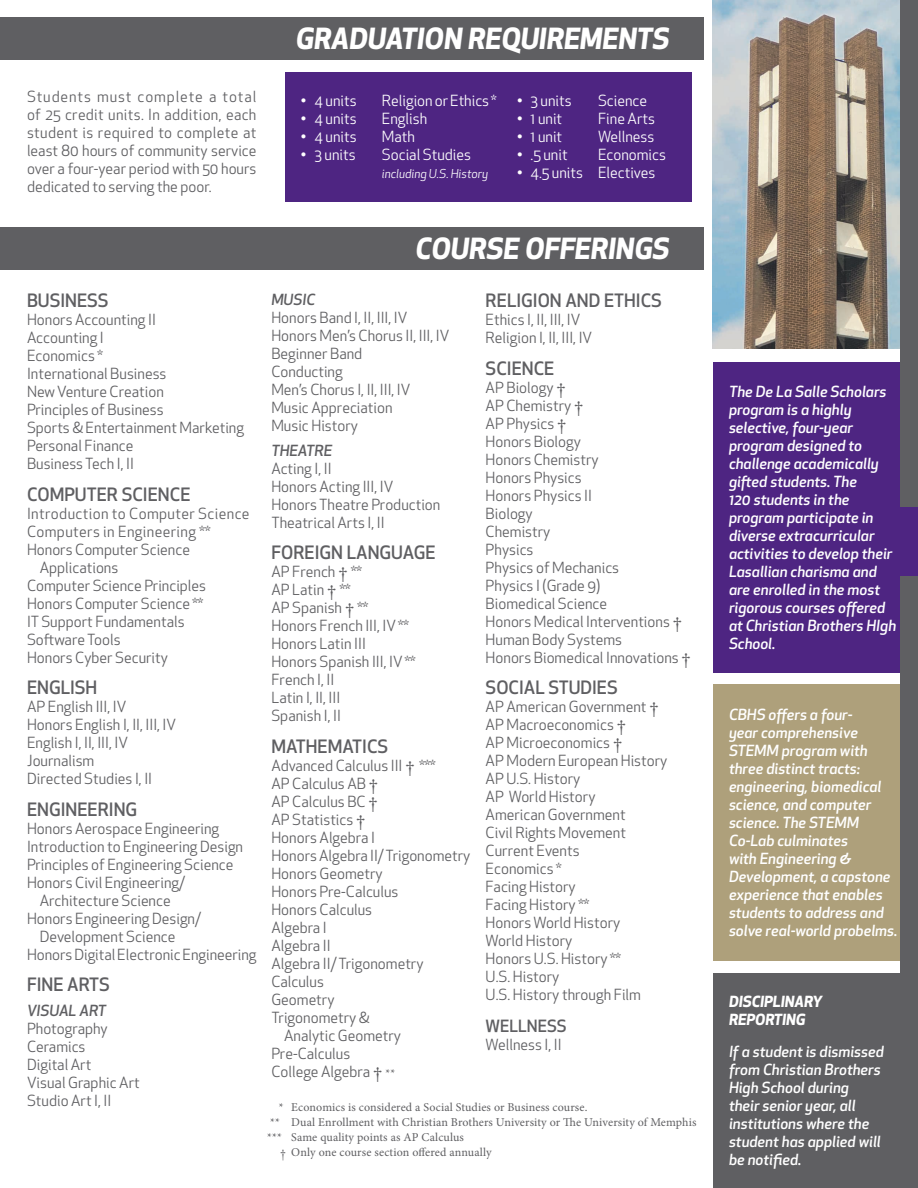
<style>
.page{position:relative;width:918px;height:1188px;background:#fff}
.page>*{position:absolute;margin:0;border:0;box-sizing:border-box;transform-origin:0 0}
.t1{font:italic 700 28.5px "Apex New";color:#fff}
.t2{font:500 18px "Apex New";color:#5f5f62}
.t3{font:500 16.5px "Apex New";color:#5f5f62}
.t4{font:15px/18px "Apex New";color:#5f5f62}
.t5{font:italic 500 15px/18px "Apex New";color:#fff}
.t6{font:15px "Apex New";color:#fff}
.t7{font:15px "Apex New";letter-spacing:.025em;color:#5f5f62}
.t8{font:italic 500 15px "Apex New";color:#5f5f62}
.t9{font:italic 700 15px/18px "Apex New";color:#fff}
.t10{font:12px "Minion Pro";letter-spacing:.01em;color:#5f5f62}
.t11{font:italic 12px "Apex New";color:#fff}
.s1{font-family:"Minion Pro";font-size:20.25px}
.s2{font-family:"Minion Pro";font-size:12px}
.s3{font-size:15px}
</style>
<div class="page">
<div style="left:285px;top:73px;width:406px;height:129px;background:#4e2582"></div>
<div style="left:0;top:17px;width:704px;height:42px;background:#5f5f62"></div>
<div style="left:0;top:227px;width:704px;height:42px;background:#5f5f62"></div>
<div style="left:713px;top:362px;width:205px;height:310px;background:#4e2582"></div>
<div style="left:713px;top:684px;width:205px;height:277px;background:#aea07b"></div>
<div style="left:713px;top:973px;width:205px;height:215px;background:#5f5f62"></div>
<img style="left:713px;top:0;width:187px;height:349px">
<div style="left:900px;top:0;width:18px;height:1188px;background:#5f5f62"></div>
<div style="left:900px;top:507px;width:18px;height:69px;background:#4e2582"></div>
<p class="t4" style="left:27px;top:87px;width:231px;text-align:justify">Students must complete a total of 25 credit units. In addition, each student is required to complete at least 80 hours of community service over a four-year period with 50 hours dedicated to serving the poor.</p>
<h1 class="t1" style="left:296px;top:18px;width:375px">GRADUATION REQUIREMENTS</h1>
<p class="t6" style="left:301px;top:91px;width:57px">• 4 units</p>
<p class="t6" style="left:382px;top:91px;width:116px">Religion or Ethics *</p>
<p class="t6" style="left:301px;top:109px;width:57px">• 4 units</p>
<p class="t6" style="left:382px;top:109px;width:47px">English</p>
<p class="t6" style="left:301px;top:127px;width:57px">• 4 units</p>
<p class="t6" style="left:382px;top:127px;width:35px">Math</p>
<p class="t6" style="left:301px;top:145px;width:56px">• 3 units</p>
<p class="t6" style="left:382px;top:145px;width:91px">Social Studies</p>
<p class="t11" style="left:382px;top:166px;width:108px">including U.S. History</p>
<p class="t6" style="left:517px;top:91px;width:56px">• 3 units</p>
<p class="t6" style="left:598px;top:91px;width:51px">Science</p>
<p class="t6" style="left:517px;top:109px;width:47px">• 1 unit</p>
<p class="t6" style="left:598px;top:109px;width:58px">Fine Arts</p>
<p class="t6" style="left:517px;top:127px;width:47px">• 1 unit</p>
<p class="t6" style="left:598px;top:127px;width:58px">Wellness</p>
<p class="t6" style="left:517px;top:145px;width:52px">• .5 unit</p>
<p class="t6" style="left:598px;top:145px;width:70px">Economics</p>
<p class="t6" style="left:517px;top:163px;width:140px">• 4.5 units Electives</p>
<h1 class="t1" style="left:416px;top:228px;width:256px">COURSE OFFERINGS</h1>
<p class="t2" style="left:27px;top:289px;width:83px">BUSINESS</p>
<p class="t4" style="left:27px;top:311px;width:219px">Honors Accounting II<br>Accounting I<br>Economics *<br>International Business<br>New Venture Creation<br>Principles of Business<br>Sports &amp; Entertainment Marketing<br>Personal Finance<br>Business Tech I, II</p>
<p class="t2" style="left:27px;top:482px;width:165px">COMPUTER SCIENCE</p>
<p class="t7" style="left:27px;top:504px;width:224px">Introduction to Computer Science</p>
<p class="t7" style="left:27px;top:522px;width:185px">Computers in Engineering **</p>
<p class="t4" style="left:27px;top:540px;width:164px">Honors Computer Science</p>
<p class="t4" style="left:40px;top:558px;width:80px">Applications</p>
<p class="t4" style="left:27px;top:576px;width:181px">Computer Science Principles</p>
<p class="t4" style="left:27px;top:594px;width:178px">Honors Computer Science **</p>
<p class="t4" style="left:27px;top:612px;width:159px">IT Support Fundamentals</p>
<p class="t4" style="left:27px;top:630px;width:95px">Software Tools</p>
<p class="t4" style="left:27px;top:648px;width:143px">Honors Cyber Security</p>
<p class="t2" style="left:27px;top:676px;width:72px">ENGLISH</p>
<p class="t4" style="left:27px;top:698px;width:151px">AP English III, IV<br>Honors English I, II, III, IV<br>English I, II, III, IV<br>Journalism<br>Directed Studies I, II</p>
<p class="t2" style="left:27px;top:797px;width:112px">ENGINEERING</p>
<p class="t4" style="left:27px;top:819px;width:194px">Honors Aerospace Engineering</p>
<p class="t4" style="left:27px;top:837px;width:218px">Introduction to Engineering Design</p>
<p class="t4" style="left:27px;top:855px;width:208px">Principles of Engineering Science</p>
<p class="t4" style="left:27px;top:873px;width:160px">Honors Civil Engineering/</p>
<p class="t4" style="left:40px;top:891px;width:132px">Architecture Science</p>
<p class="t4" style="left:27px;top:909px;width:176px">Honors Engineering Design/</p>
<p class="t4" style="left:40px;top:927px;width:137px">Development Science</p>
<p class="t4" style="left:27px;top:945px;width:231px">Honors Digital Electronic Engineering</p>
<p class="t2" style="left:27px;top:973px;width:84px">FINE ARTS</p>
<p class="t8" style="left:27px;top:1001px;width:81px">VISUAL ART</p>
<p class="t4" style="left:27px;top:1020px;width:114px">Photography<br>Ceramics<br>Digital Art<br>Visual Graphic Art<br>Studio Art I, II</p>
<p class="t2" style="left:486px;top:289px;width:178px">RELIGION AND ETHICS</p>
<p class="t4" style="left:486px;top:311px;width:108px">Ethics I, II, III, IV<br>Religion I, II, III, IV</p>
<p class="t2" style="left:486px;top:356px;width:70px">SCIENCE</p>
<p class="t4" style="left:486px;top:378px;width:207px">AP Biology <span class="s1">†<br></span>AP Chemistry <span class="s1">†<br></span>AP Physics <span class="s1">†<br></span>Honors Biology<br>Honors Chemistry<br>Honors Physics<br>Honors Physics II<br>Biology<br>Chemistry<br>Physics<br>Physics of Mechanics<br>Physics I (Grade 9)<br>Biomedical Science<br>Honors Medical Interventions <span class="s1">†<br></span>Human Body Systems<br>Honors Biomedical Innovations <span class="s1">†</span></p>
<p class="t2" style="left:486px;top:676px;width:134px">SOCIAL STUDIES</p>
<p class="t4" style="left:486px;top:698px;width:183px">AP American Government <span class="s1">†<br></span>AP Macroeconomics <span class="s1">†<br></span>AP Microeconomics <span class="s1">†<br></span>AP Modern European History<br>AP U.S. History<br>AP World History<br>American Government<br>Civil Rights Movement<br>Current Events<br>Economics *<br>Facing History<br>Facing History **<br>Honors World History<br>World History<br>Honors U.S. History **<br>U.S. History<br>U.S. History through Film</p>
<p class="t3" style="left:486px;top:1015px;width:83px">WELLNESS</p>
<p class="t4" style="left:486px;top:1035px;width:78px">Wellness I, II</p>
<p class="t8" style="left:271px;top:290px;width:44px">MUSIC</p>
<p class="t4" style="left:271px;top:309px;width:179px">Honors Band I, II, III, IV<br>Honors Men’s Chorus II, III, IV<br>Beginner Band<br>Conducting<br>Men’s Chorus I, II, III, IV<br>Music Appreciation<br>Music History</p>
<p class="t8" style="left:271px;top:440px;width:61px">THEATRE</p>
<p class="t4" style="left:271px;top:459px;width:171px">Acting I, II<br>Honors Acting III, IV<br>Honors Theatre Production<br>Theatrical Arts I, II</p>
<p class="t2" style="left:271px;top:541px;width:166px">FOREIGN LANGUAGE</p>
<p class="t4" style="left:271px;top:563px;width:145px">AP French <span class="s1">†</span> **<br>AP Latin <span class="s1">†</span> **<br>AP Spanish <span class="s1">†</span> **<br>Honors French III, IV **<br>Honors Latin III<br>Honors Spanish III, IV **<br>French I, II<br>Latin I, II, III<br>Spanish I, II</p>
<p class="t2" style="left:271px;top:734px;width:118px">MATHEMATICS</p>
<p class="t4" style="left:271px;top:756px;width:166px">Advanced Calculus III <span class="s1">†</span> ***</p>
<p class="t4" style="left:271px;top:774px;width:109px">AP Calculus AB <span class="s1">†</span></p>
<p class="t4" style="left:271px;top:792px;width:108px">AP Calculus BC <span class="s1">†</span></p>
<p class="t4" style="left:271px;top:810px;width:96px">AP Statistics <span class="s1">†</span></p>
<p class="t4" style="left:271px;top:828px;width:105px">Honors Algebra I</p>
<p class="t4" style="left:271px;top:846px;width:201px">Honors Algebra II/ Trigonometry</p>
<p class="t4" style="left:271px;top:864px;width:113px">Honors Geometry</p>
<p class="t4" style="left:271px;top:882px;width:129px">Honors Pre-Calculus</p>
<p class="t4" style="left:271px;top:900px;width:102px">Honors Calculus</p>
<p class="t4" style="left:271px;top:918px;width:57px">Algebra I</p>
<p class="t4" style="left:271px;top:936px;width:61px">Algebra II</p>
<p class="t4" style="left:271px;top:954px;width:154px">Algebra II/ Trigonometry</p>
<p class="t4" style="left:271px;top:972px;width:54px">Calculus</p>
<p class="t4" style="left:271px;top:990px;width:65px">Geometry</p>
<p class="t4" style="left:271px;top:1008px;width:100px">Trigonometry &amp;</p>
<p class="t4" style="left:284px;top:1026px;width:119px">Analytic Geometry</p>
<p class="t4" style="left:271px;top:1044px;width:80px">Pre‑Calculus</p>
<p class="t4" style="left:271px;top:1062px;width:125px">College Algebra <span class="s1">†</span> <span class="s2">**</span></p>
<p class="t10" style="left:279px;top:1099px;width:310px">* Economics is considered a Social Studies or Business course.</p>
<p class="t10" style="left:270px;top:1114px;width:428px">** Dual Enrollment with Christian Brothers University or The University of Memphis</p>
<p class="t10" style="left:267px;top:1129px;width:198px">*** Same quality points as AP Calculus</p>
<p class="t10" style="left:280px;top:1144px;width:213px"><span class="s3">†</span> Only one course section offered annually</p>
<p class="t5" style="left:729px;top:382px;width:169px">The De La Salle Scholars program is a highly selective, four-year program designed to challenge academically gifted students. The<br>120 students in the program participate in diverse extracurricular activities to develop their<br>Lasallian charisma and are enrolled in the most rigorous courses offered at Christian Brothers HIgh<br>School.</p>
<p class="t5" style="left:729px;top:705px;width:170px">CBHS offers a four-<br>year comprehensive<br>STEMM program with three distinct tracts: engineering, biomedical science, and computer science. The STEMM<br>Co-Lab culminates<br>with Engineering &amp;<br>Development, a capstone experience that enables students to address and solve real-world probelms.</p>
<p class="t9" style="left:729px;top:992px;width:95px">DISCIPLINARY<br>REPORTING</p>
<p class="t5" style="left:729px;top:1042px;width:157px">If a student is dismissed from Christian Brothers<br>High School during<br>their senior year, all institutions where the student has applied will be notified.</p>
</div>
